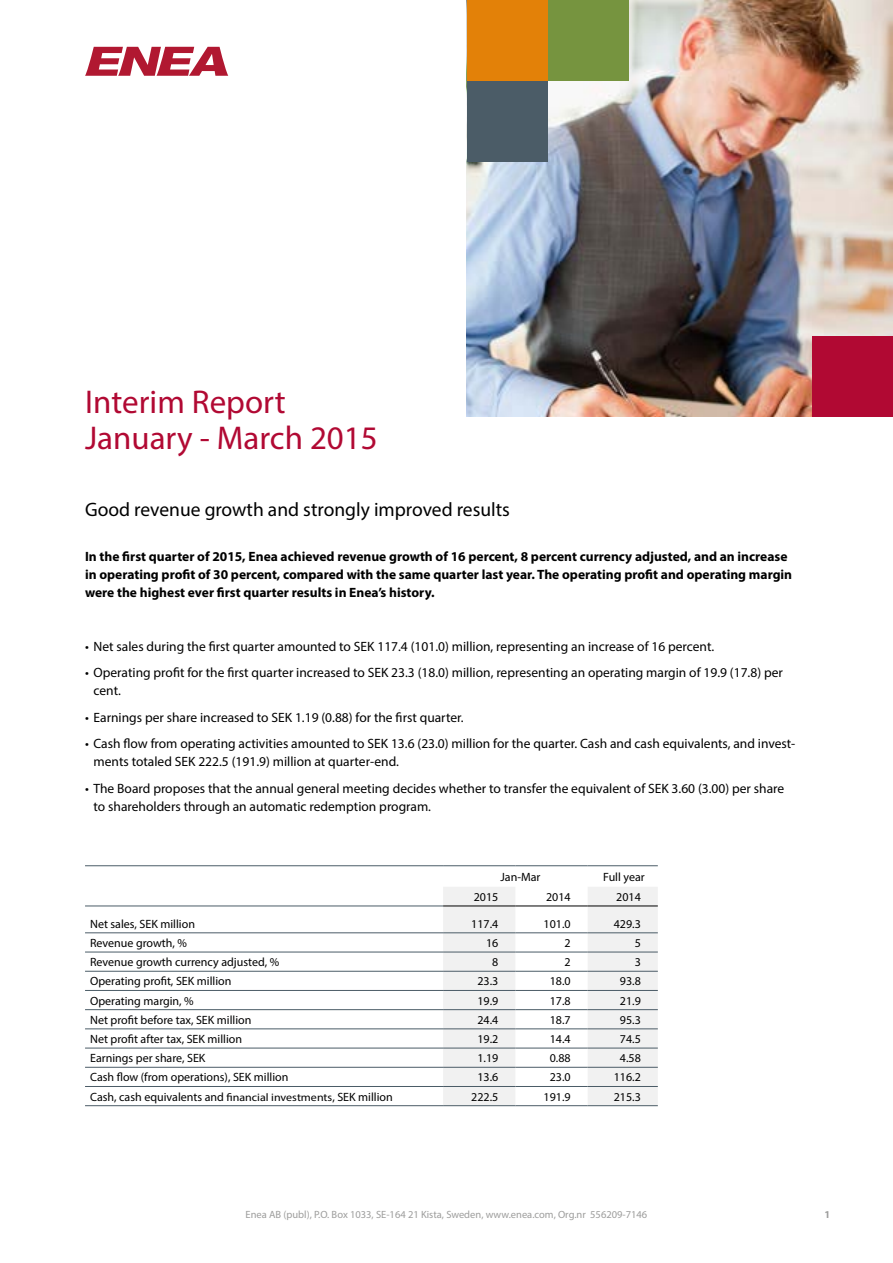
<style>
.page{position:relative;width:893px;height:1263px;background:#fff}
.page>*{position:absolute;margin:0;border:0;box-sizing:border-box;transform-origin:0 0}
.t1{font:33px/36px "Myriad Pro";color:#b10933}
.t2{font:19.5px "Myriad Pro";color:#000}
.t3{font:13.5px/18px "Myriad Pro";color:#000}
.t4{font:700 13.5px/18px "Myriad Pro";color:#000}
.t5{font:12px "Myriad Pro";color:#000}
.t6{font:10.5px "Myriad Pro";color:#9d9d9c}
.t7{font:700 10.5px "Myriad Pro";color:#9d9d9c}
.s1{font-size:10.95px}
</style>
<div class="page">
<img style="left:467px;top:0;width:426px;height:417px">
<svg style="left:85px;top:47px;width:143px;height:29px"></svg>
<div style="left:467px;top:81px;width:81px;height:81px;background:#4b5c67"></div>
<div style="left:812px;top:336px;width:81px;height:81px;background:#b10933"></div>
<div style="left:467px;top:0;width:81px;height:81px;background:#e38108"></div>
<div style="left:548px;top:0;width:81px;height:81px;background:#76943f"></div>
<svg style="left:443px;top:887px;width:215px;height:218px;fill:#f1f1f1"></svg>
<hr style="left:85px;top:865px;width:358px;height:1px;background:#4b5c67">
<hr style="left:443px;top:865px;width:72px;height:1px;background:#4b5c67">
<hr style="left:515px;top:865px;width:73px;height:1px;background:#4b5c67">
<hr style="left:588px;top:865px;width:70px;height:1px;background:#4b5c67">
<hr style="left:443px;top:905px;width:72px;height:1px;background:#000">
<hr style="left:515px;top:905px;width:73px;height:1px;background:#000">
<hr style="left:588px;top:905px;width:70px;height:1px;background:#000">
<hr style="left:85px;top:905px;width:358px;height:1px;background:#4b5c67">
<hr style="left:85px;top:932px;width:358px;height:1px;background:#4b5c67">
<hr style="left:443px;top:932px;width:72px;height:1px;background:#4b5c67">
<hr style="left:515px;top:932px;width:73px;height:1px;background:#4b5c67">
<hr style="left:588px;top:932px;width:70px;height:1px;background:#4b5c67">
<hr style="left:85px;top:952px;width:358px;height:1px;background:#4b5c67">
<hr style="left:443px;top:952px;width:72px;height:1px;background:#4b5c67">
<hr style="left:515px;top:952px;width:73px;height:1px;background:#4b5c67">
<hr style="left:588px;top:952px;width:70px;height:1px;background:#4b5c67">
<hr style="left:85px;top:971px;width:358px;height:1px;background:#4b5c67">
<hr style="left:443px;top:971px;width:72px;height:1px;background:#4b5c67">
<hr style="left:515px;top:971px;width:73px;height:1px;background:#4b5c67">
<hr style="left:588px;top:971px;width:70px;height:1px;background:#4b5c67">
<hr style="left:85px;top:990px;width:358px;height:1px;background:#4b5c67">
<hr style="left:443px;top:990px;width:72px;height:1px;background:#4b5c67">
<hr style="left:515px;top:990px;width:73px;height:1px;background:#4b5c67">
<hr style="left:588px;top:990px;width:70px;height:1px;background:#4b5c67">
<hr style="left:85px;top:1009px;width:358px;height:1px;background:#4b5c67">
<hr style="left:443px;top:1009px;width:72px;height:1px;background:#4b5c67">
<hr style="left:515px;top:1009px;width:73px;height:1px;background:#4b5c67">
<hr style="left:588px;top:1009px;width:70px;height:1px;background:#4b5c67">
<hr style="left:85px;top:1028px;width:358px;height:1px;background:#4b5c67">
<hr style="left:443px;top:1028px;width:72px;height:1px;background:#4b5c67">
<hr style="left:515px;top:1028px;width:73px;height:1px;background:#4b5c67">
<hr style="left:588px;top:1028px;width:70px;height:1px;background:#4b5c67">
<hr style="left:85px;top:1048px;width:358px;height:1px;background:#4b5c67">
<hr style="left:443px;top:1048px;width:72px;height:1px;background:#4b5c67">
<hr style="left:515px;top:1048px;width:73px;height:1px;background:#4b5c67">
<hr style="left:588px;top:1048px;width:70px;height:1px;background:#4b5c67">
<hr style="left:85px;top:1067px;width:358px;height:1px;background:#4b5c67">
<hr style="left:443px;top:1067px;width:72px;height:1px;background:#4b5c67">
<hr style="left:515px;top:1067px;width:73px;height:1px;background:#4b5c67">
<hr style="left:588px;top:1067px;width:70px;height:1px;background:#4b5c67">
<hr style="left:85px;top:1086px;width:358px;height:1px;background:#4b5c67">
<hr style="left:443px;top:1086px;width:72px;height:1px;background:#4b5c67">
<hr style="left:515px;top:1086px;width:73px;height:1px;background:#4b5c67">
<hr style="left:588px;top:1086px;width:70px;height:1px;background:#4b5c67">
<hr style="left:85px;top:1105px;width:358px;height:1px;background:#4b5c67">
<hr style="left:443px;top:1105px;width:72px;height:1px;background:#4b5c67">
<hr style="left:515px;top:1105px;width:73px;height:1px;background:#4b5c67">
<hr style="left:588px;top:1105px;width:70px;height:1px;background:#4b5c67">
<h1 class="t1" style="left:85px;top:384px;width:294px">Interim Report<br>January - March 2015</h1>
<h2 class="t2" style="left:85px;top:497px;width:426px">Good revenue growth and strongly improved results</h2>
<p class="t4" style="left:85px;top:547px;width:709px">In the first quarter of 2015, Enea achieved revenue growth of 16 percent, 8 percent currency adjusted, and an increase in operating profit of 30 percent, compared with the same quarter last year. The operating profit and operating margin were the highest ever first quarter results in Enea’s history.</p>
<p class="t3" style="left:85px;top:637px;width:631px">• Net sales during the first quarter amounted to SEK 117.4 (101.0) million, representing an increase of 16 percent.</p>
<p class="t3" style="left:94px;top:663px;width:691px;text-indent:-9px">• Operating profit for the first quarter increased to SEK 23.3 (18.0) million, representing an operating margin of 19.9 (17.8) per cent.</p>
<p class="t3" style="left:85px;top:708px;width:380px">• Earnings per share increased to SEK 1.19 (0.88) for the first quarter.</p>
<p class="t3" style="left:94px;top:734px;width:703px;text-indent:-9px">• Cash flow from operating activities amounted to SEK 13.6 (23.0) million for the quarter. Cash and cash equivalents, and invest&shy;ments totaled SEK 222.5 (191.9) million at quarter-end.</p>
<p class="t3" style="left:94px;top:779px;width:692px;text-indent:-9px">• The Board proposes that the annual general meeting decides whether to transfer the equivalent of SEK 3.60 (3.00) per share to shareholders through an automatic redemption program.</p>
<p class="t5" style="left:500px;top:869px;width:41px">Jan-Mar</p>
<p class="t5" style="left:603px;top:869px;width:43px">Full year</p>
<p class="t5" style="left:474px;top:889px;width:26px">2015</p>
<p class="t5" style="left:546px;top:889px;width:26px">2014</p>
<p class="t5" style="left:616px;top:889px;width:26px">2014</p>
<p class="t5" style="left:90px;top:916px;width:106px">Net sales, SEK million</p>
<p class="t5" style="left:471px;top:916px;width:29px">117.4</p>
<p class="t5" style="left:544px;top:916px;width:29px">101.0</p>
<p class="t5" style="left:614px;top:916px;width:29px">429.3</p>
<p class="t5" style="left:90px;top:935px;width:98px">Revenue growth, %</p>
<p class="t5" style="left:486px;top:935px;width:14px">16</p>
<p class="t5" style="left:564px;top:935px;width:8px">2</p>
<p class="t5" style="left:635px;top:935px;width:8px">5</p>
<p class="t5" style="left:90px;top:955px;width:191px">Revenue growth currency adjusted, %</p>
<p class="t5" style="left:492px;top:955px;width:8px">8</p>
<p class="t5" style="left:564px;top:955px;width:8px">2</p>
<p class="t5" style="left:635px;top:955px;width:8px">3</p>
<p class="t5" style="left:90px;top:974px;width:143px">Operating profit, SEK million</p>
<p class="t5" style="left:477px;top:974px;width:22px">23.3</p>
<p class="t5" style="left:550px;top:974px;width:22px">18.0</p>
<p class="t5" style="left:620px;top:974px;width:22px">93.8</p>
<p class="t5" style="left:90px;top:993px;width:105px">Operating margin, %</p>
<p class="t5" style="left:477px;top:993px;width:22px">19.9</p>
<p class="t5" style="left:550px;top:993px;width:22px">17.8</p>
<p class="t5" style="left:620px;top:993px;width:22px">21.9</p>
<p class="t5" style="left:90px;top:1012px;width:163px">Net profit before tax, SEK million</p>
<p class="t5" style="left:477px;top:1012px;width:22px">24.4</p>
<p class="t5" style="left:550px;top:1012px;width:22px">18.7</p>
<p class="t5" style="left:620px;top:1012px;width:22px">95.3</p>
<p class="t5" style="left:90px;top:1031px;width:153px">Net profit after tax, SEK million</p>
<p class="t5" style="left:477px;top:1031px;width:22px">19.2</p>
<p class="t5" style="left:550px;top:1031px;width:22px">14.4</p>
<p class="t5" style="left:620px;top:1031px;width:22px">74.5</p>
<p class="t5" style="left:90px;top:1051px;width:117px">Earnings per share, SEK</p>
<p class="t5" style="left:477px;top:1051px;width:22px">1.19</p>
<p class="t5" style="left:550px;top:1051px;width:22px">0.88</p>
<p class="t5" style="left:620px;top:1051px;width:22px">4.58</p>
<p class="t5" style="left:90px;top:1070px;width:200px">Cash flow (from operations), SEK million</p>
<p class="t5" style="left:477px;top:1070px;width:22px">13.6</p>
<p class="t5" style="left:550px;top:1070px;width:22px">23.0</p>
<p class="t5" style="left:614px;top:1070px;width:29px">116.2</p>
<p class="t5" style="left:90px;top:1089px;width:304px">Cash, cash equivalents and <span class="s1">financial investments</span>, SEK million</p>
<p class="t5" style="left:471px;top:1089px;width:29px">222.5</p>
<p class="t5" style="left:544px;top:1089px;width:29px">191.9</p>
<p class="t5" style="left:614px;top:1089px;width:29px">215.3</p>
<p class="t6" style="left:246px;top:1208px;width:403px">Enea AB (publ), P.O. Box 1033, SE-164 21 Kista, Sweden, www.enea.com, Org.nr 556209-7146</p>
<p class="t7" style="left:824px;top:1207px;width:7px">1</p>
</div>
